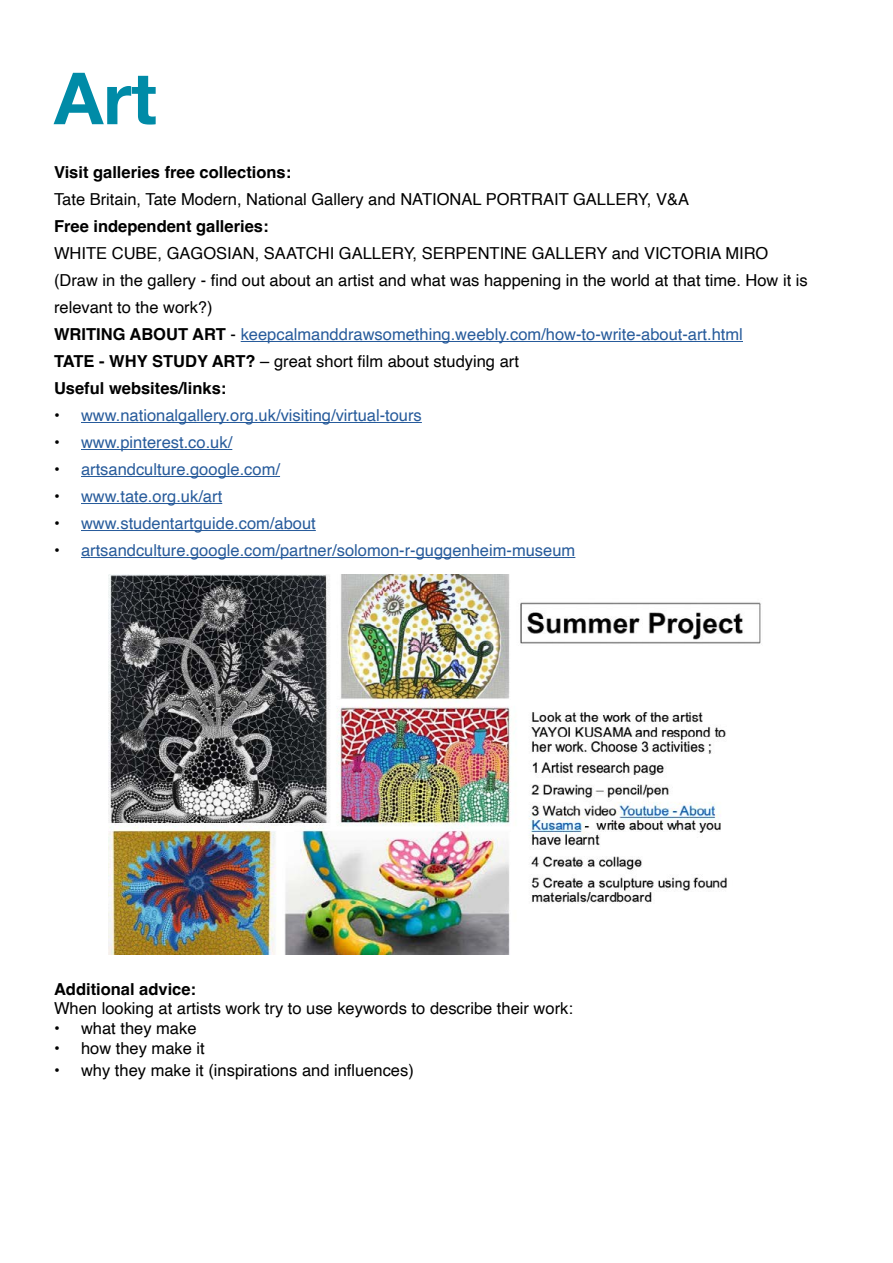
<style>
.page{position:relative;width:893px;height:1263px;background:#fff}
.page>*{position:absolute;margin:0;border:0;box-sizing:border-box;transform-origin:0 0}
.t1{font:700 72px "Helvetica Neue";color:#008ba7}
.t2{font:16.5px/27px "Helvetica";color:#000}
.t3{font:16.5px "Helvetica";color:#275b9b}
.t4{font:700 16.5px "Helvetica";color:#000}
.s1{font-weight:700}
.s2{color:#275b9b}
.s3{color:#000}
</style>
<div class="page">
<hr style="left:241px;top:341px;width:502px;height:1px;background:#275b9b">
<hr style="left:81px;top:422px;width:341px;height:1px;background:#275b9b">
<hr style="left:81px;top:449px;width:151px;height:1px;background:#275b9b">
<hr style="left:81px;top:476px;width:199px;height:1px;background:#275b9b">
<hr style="left:81px;top:503px;width:141px;height:1px;background:#275b9b">
<hr style="left:81px;top:530px;width:235px;height:1px;background:#275b9b">
<hr style="left:81px;top:557px;width:494px;height:1px;background:#275b9b">
<img style="left:109px;top:574px;width:652px;height:381px">
<h1 class="t1" style="left:54px;top:42px;width:104px">Art</h1>
<p class="t4" style="left:54px;top:162px;width:239px">Visit galleries free collections:</p>
<p class="t2" style="left:54px;top:186px;width:636px">Tate Britain, Tate Modern, National Gallery and NATIONAL PORTRAIT GALLERY, V&amp;A</p>
<p class="t4" style="left:54px;top:216px;width:216px">Free independent galleries:</p>
<p class="t2" style="left:54px;top:240px;width:755px">WHITE CUBE, GAGOSIAN, SAATCHI GALLERY, SERPENTINE GALLERY and VICTORIA MIRO (Draw in the gallery - find out about an artist and what was happening in the world at that time. How it is relevant to the work?)<br><span class="s1">WRITING ABOUT ART</span> - <span class="s2">keepcalmanddrawsomething.weebly.com/how-to-write-about-art.html<br></span><span class="s1">TATE - WHY STUDY ART?</span> – great short film about studying art<br><span class="s1">Useful websites/links:</span></p>
<p class="t3" style="left:54px;top:403px;width:369px"><span class="s3">•</span> www.nationalgallery.org.uk/visiting/virtual-tours</p>
<p class="t3" style="left:54px;top:430px;width:180px"><span class="s3">•</span> www.pinterest.co.uk/</p>
<p class="t3" style="left:54px;top:457px;width:228px"><span class="s3">•</span> artsandculture.google.com/</p>
<p class="t3" style="left:54px;top:484px;width:170px"><span class="s3">•</span> www.tate.org.uk/art</p>
<p class="t3" style="left:54px;top:511px;width:263px"><span class="s3">•</span> www.studentartguide.com/about</p>
<p class="t3" style="left:54px;top:538px;width:523px"><span class="s3">•</span> artsandculture.google.com/partner/solomon-r-guggenheim-museum</p>
<p class="t4" style="left:54px;top:979px;width:144px">Additional advice:</p>
<p class="t2" style="left:54px;top:995px;width:521px">When looking at artists work try to use keywords to describe their work:</p>
<p class="t2" style="left:54px;top:1015px;width:144px">• what they make</p>
<p class="t2" style="left:54px;top:1035px;width:152px">• how they make it</p>
<p class="t2" style="left:54px;top:1057px;width:361px">• why they make it (inspirations and influences)</p>
</div>
